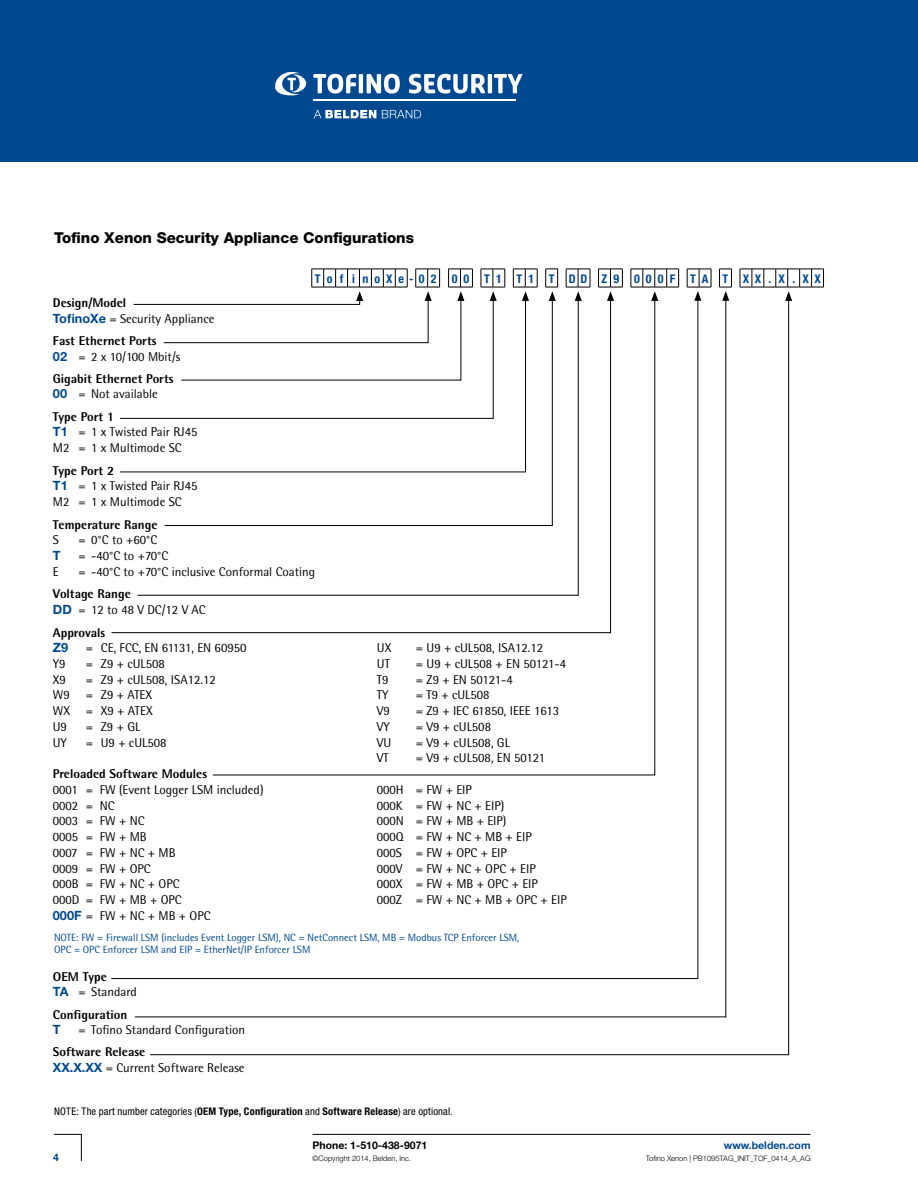
<style>
.page{position:relative;width:918px;height:1188px;background:#fff}
.page>*{position:absolute;margin:0;border:0;box-sizing:border-box;transform-origin:0 0}
.t1{font:800 15px "Helvetica Neue";color:#000}
.t2{font:12.75px/15.8px "Rotis Semi Sans Std";color:#000}
.t3{font:800 12.75px/15.8px "Rotis Semi Sans Std";color:#000}
.t4{font:700 12.75px "Helvetica Neue";color:#004990}
.t5{font:700 condensed 12px "Helvetica Neue LT";letter-spacing:.515em;color:#004990}
.t6{font:10.5px/12px "Rotis Semi Sans Std";color:#004990}
.t7{font:condensed 10.5px "Helvetica Neue LT";letter-spacing:.015em;color:#000}
.t8{font:700 10.5px "Helvetica Neue";color:#000}
.t9{font:700 10.5px "Helvetica Neue";color:#004990}
.t10{font:300 7.5px "Helvetica Neue";color:#000}
.s1{font-weight:800}
.s2{font-family:"Helvetica Neue";font-weight:700;color:#004990}
.s3{font-weight:400}
.s4{font-family:"Helvetica Neue LT Std";font-weight:700;color:#004990}
.s5{font-weight:700}
</style>
<div class="page">
<div style="left:0;top:0;width:918px;height:162px;background:#004990"></div>
<svg style="left:54px;top:1134px;width:28px;height:27px"></svg>
<svg style="left:279px;top:72px;width:12px;height:5px"></svg>
<img style="left:313px;top:100px;width:203px;height:1px">
<hr style="left:313px;top:1134px;width:241px;height:1px;background:#000">
<hr style="left:554px;top:1134px;width:257px;height:1px;background:#000">
<svg style="left:481px;top:269px;width:25px;height:28px"></svg>
<svg style="left:311px;top:269px;width:162px;height:28px"></svg>
<svg style="left:598px;top:269px;width:25px;height:28px"></svg>
<svg style="left:513px;top:269px;width:25px;height:28px"></svg>
<svg style="left:545px;top:269px;width:13px;height:28px"></svg>
<svg style="left:566px;top:269px;width:25px;height:28px"></svg>
<svg style="left:631px;top:269px;width:48px;height:28px"></svg>
<svg style="left:687px;top:269px;width:25px;height:28px"></svg>
<svg style="left:719px;top:269px;width:13px;height:29px"></svg>
<svg style="left:149px;top:298px;width:641px;height:758px"></svg>
<svg style="left:740px;top:269px;width:84px;height:32px"></svg>
<p class="t1" style="left:54px;top:229px;width:362px">Tofino Xenon Security Appliance Configurations</p>
<p class="t5" style="left:315px;top:271px;width:123px">Tof i noXe-02</p>
<p class="t5" style="left:452px;top:271px;width:371px">00 T1 T1 T DD Z9 000F TA T XX.X.XX</p>
<p class="t2" style="left:53px;top:295px;width:163px"><span class="s1">Design/Model<br></span><span class="s2">TofinoXe</span> = Security Appliance</p>
<p class="t3" style="left:53px;top:332px;width:129px">Fast Ethernet Ports<br><span class="s2">02</span> <span class="s3">= 2 x 10/100 Mbit/s</span></p>
<p class="t3" style="left:53px;top:370px;width:122px">Gigabit Ethernet Ports<br><span class="s2">00</span> <span class="s3">= Not available</span></p>
<p class="t2" style="left:53px;top:408px;width:146px"><span class="s1">Type Port 1<br></span><span class="s2">T1</span> = 1 x Twisted Pair RJ45<br>M2 = 1 x Multimode SC</p>
<p class="t2" style="left:53px;top:462px;width:146px"><span class="s1">Type Port 2<br></span><span class="s2">T1</span> = 1 x Twisted Pair RJ45<br>M2 = 1 x Multimode SC</p>
<p class="t3" style="left:53px;top:516px;width:106px">Temperature Range</p>
<p class="t2" style="left:53px;top:532px;width:8px">S</p>
<p class="t2" style="left:78px;top:532px;width:80px">= 0°C to +60°C</p>
<p class="t4" style="left:53px;top:548px;width:9px">T</p>
<p class="t2" style="left:78px;top:548px;width:91px">= -40°C to +70°C</p>
<p class="t2" style="left:53px;top:563px;width:7px">E</p>
<p class="t2" style="left:78px;top:563px;width:238px">= -40°C to +70°C inclusive Conformal Coating</p>
<p class="t2" style="left:53px;top:586px;width:154px"><span class="s1">Voltage Range<br></span><span class="s2">DD</span> = 12 to 48 V DC/12 V AC</p>
<p class="t3" style="left:53px;top:624px;width:54px">Approvals</p>
<p class="t4" style="left:53px;top:640px;width:17px">Z9</p>
<p class="t2" style="left:86px;top:640px;width:162px">= CE, FCC, EN 61131, EN 60950</p>
<p class="t2" style="left:377px;top:640px;width:16px">UX</p>
<p class="t2" style="left:416px;top:640px;width:129px">= U9 + cUL508, ISA12.12</p>
<p class="t2" style="left:53px;top:656px;width:14px">Y9</p>
<p class="t2" style="left:86px;top:656px;width:81px">= Z9 + cUL508</p>
<p class="t2" style="left:377px;top:656px;width:15px">UT</p>
<p class="t2" style="left:416px;top:656px;width:152px">= U9 + cUL508 + EN 50121-4</p>
<p class="t2" style="left:53px;top:671px;width:15px">X9</p>
<p class="t2" style="left:86px;top:671px;width:131px">= Z9 + cUL508, ISA12.12</p>
<p class="t2" style="left:377px;top:671px;width:13px">T9</p>
<p class="t2" style="left:416px;top:671px;width:98px">= Z9 + EN 50121-4</p>
<p class="t2" style="left:53px;top:687px;width:18px">W9</p>
<p class="t2" style="left:86px;top:687px;width:68px">= Z9 + ATEX</p>
<p class="t2" style="left:377px;top:687px;width:13px">TY</p>
<p class="t2" style="left:416px;top:687px;width:75px">= T9 + cUL508</p>
<p class="t2" style="left:53px;top:703px;width:101px">WX = X9 + ATEX</p>
<p class="t2" style="left:377px;top:703px;width:15px">V9</p>
<p class="t2" style="left:416px;top:703px;width:145px">= Z9 + IEC 61850, IEEE 1613</p>
<p class="t2" style="left:53px;top:719px;width:16px">U9</p>
<p class="t2" style="left:86px;top:719px;width:56px">= Z9 + GL</p>
<p class="t2" style="left:377px;top:719px;width:15px">VY</p>
<p class="t2" style="left:416px;top:719px;width:77px">= V9 + cUL508</p>
<p class="t2" style="left:53px;top:734px;width:16px">UY</p>
<p class="t2" style="left:86px;top:734px;width:82px">= U9 + cUL508</p>
<p class="t2" style="left:377px;top:734px;width:16px">VU</p>
<p class="t2" style="left:416px;top:734px;width:96px">= V9 + cUL508, GL</p>
<p class="t2" style="left:377px;top:750px;width:13px">VT</p>
<p class="t2" style="left:416px;top:750px;width:131px">= V9 + cUL508, EN 50121</p>
<p class="t3" style="left:53px;top:766px;width:156px">Preloaded Software Modules</p>
<p class="t2" style="left:53px;top:782px;width:212px">0001 = FW (Event Logger LSM included)</p>
<p class="t2" style="left:377px;top:782px;width:97px">000H = FW + EIP</p>
<p class="t2" style="left:53px;top:797px;width:63px">0002 = NC</p>
<p class="t2" style="left:377px;top:797px;width:129px">000K = FW + NC + EIP)</p>
<p class="t2" style="left:53px;top:813px;width:93px">0003 = FW + NC</p>
<p class="t2" style="left:377px;top:813px;width:131px">000N = FW + MB + EIP)</p>
<p class="t2" style="left:53px;top:829px;width:95px">0005 = FW + MB</p>
<p class="t2" style="left:377px;top:829px;width:157px">000Q = FW + NC + MB + EIP</p>
<p class="t2" style="left:53px;top:845px;width:124px">0007 = FW + NC + MB</p>
<p class="t2" style="left:377px;top:845px;width:132px">000S = FW + OPC + EIP</p>
<p class="t2" style="left:53px;top:860px;width:99px">0009 = FW + OPC</p>
<p class="t2" style="left:377px;top:860px;width:161px">000V = FW + NC + OPC + EIP</p>
<p class="t2" style="left:53px;top:876px;width:128px">000B = FW + NC + OPC</p>
<p class="t2" style="left:377px;top:876px;width:163px">000X = FW + MB + OPC + EIP</p>
<p class="t2" style="left:53px;top:892px;width:130px">000D = FW + MB + OPC</p>
<p class="t2" style="left:377px;top:892px;width:192px">000Z = FW + NC + MB + OPC + EIP</p>
<p class="t2" style="left:53px;top:908px;width:159px"><span class="s4">000F</span> = FW + NC + MB + OPC</p>
<p class="t6" style="left:54px;top:931px;width:467px">NOTE: FW = Firewall LSM (includes Event Logger LSM), NC = NetConnect LSM, MB = Modbus TCP Enforcer LSM,<br>OPC = OPC Enforcer LSM and EIP = EtherNet/IP Enforcer LSM</p>
<p class="t2" style="left:53px;top:968px;width:85px"><span class="s1">OEM Type<br></span><span class="s2">TA</span> = Standard</p>
<p class="t3" style="left:53px;top:1006px;width:76px">Configuration</p>
<p class="t4" style="left:53px;top:1022px;width:9px">T</p>
<p class="t2" style="left:78px;top:1022px;width:168px">= Tofino Standard Configuration</p>
<p class="t2" style="left:53px;top:1044px;width:193px"><span class="s1">Software Release<br></span><span class="s2">XX.X.XX</span> = Current Software Release</p>
<p class="t7" style="left:54px;top:1106px;width:400px">NOTE: The part number categories (<span class="s5">OEM Type, Configuration</span> and <span class="s5">Software Release</span>) are optional.</p>
<p class="t9" style="left:53px;top:1151px;width:7px">4</p>
<p class="t8" style="left:313px;top:1138px;width:116px">Phone: 1-510-438-9071</p>
<p class="t10" style="left:313px;top:1154px;width:100px">©Copyright 2014, Belden, Inc.</p>
<p class="t9" style="left:724px;top:1138px;width:88px">www.belden.com</p>
<p class="t10" style="left:646px;top:1154px;width:166px">Tofino Xenon | PB1095TAG_INIT_TOF_0414_A_AG</p>
</div>
